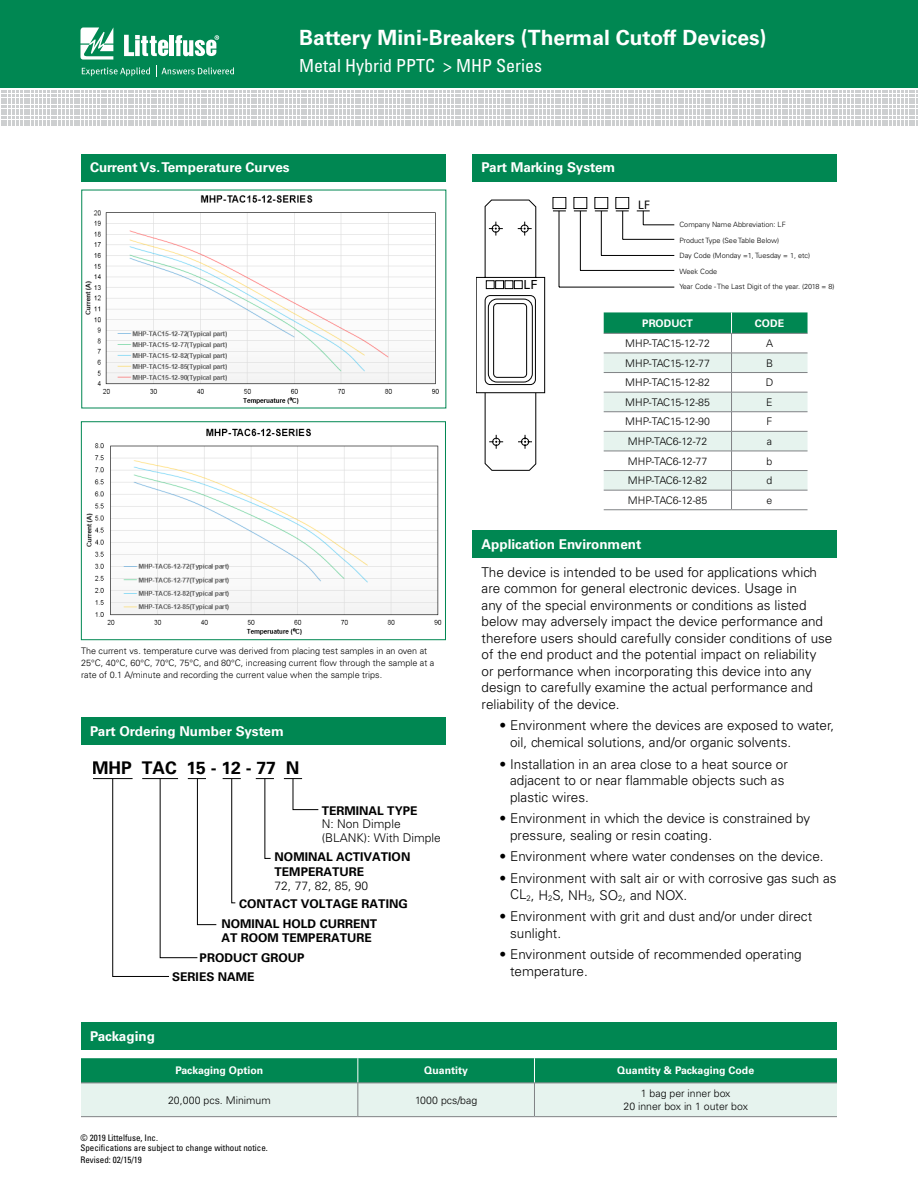
<style>
.page{position:relative;width:918px;height:1188px;background:#fff}
.page>*{position:absolute;margin:0;border:0;box-sizing:border-box;transform-origin:0 0}
.t1{font:700 21px "Univers LT Std";color:#fff}
.t2{font:condensed 18px "Univers LT Std";color:#fff}
.t3{font:700 17.4px "Univers LT Std";color:#000}
.t4{font:300 13.5px/16.5px "Univers LT Std";color:#000}
.t5{font:700 13.5px "Univers LT Std";color:#fff}
.t6{font:12.45px "Myriad Pro";color:#000}
.t7{font:12.45px "Univers LT Std";color:#000}
.t8{font:700 12px/14.4px "Univers LT Std";color:#000}
.t9{font:300 12px/14.4px "Univers LT Std";color:#000}
.t10{font:300 10.5px/12.6px "Univers LT Std";color:#000;text-align:center}
.t11{font:300 10.5px "Univers LT Std";letter-spacing:-.025em;color:#000}
.t12{font:700 10.5px "Univers LT Std";color:#fff}
.t13{font:300 9px/12px "Univers LT Std";color:#000}
.t14{font:condensed 9px/10.8px "Univers LT Std";color:#000}
.t15{font:300 7.2px/15.5px "Univers LT Std";color:#000}
</style>
<div class="page">
<div style="left:0;top:0;width:918px;height:88px;background:#008752"></div>
<svg style="left:1px;top:91px;width:917px;height:35px"></svg>
<svg style="left:80px;top:27px;width:33px;height:33px"></svg>
<hr style="left:170px;top:35px;width:4px;height:21px;background:#fff">
<svg style="left:175px;top:35px;width:44px;height:21px"></svg>
<svg style="left:124px;top:35px;width:44px;height:21px"></svg>
<svg style="left:82px;top:67px;width:68px;height:9px"></svg>
<svg style="left:156px;top:66px;width:78px;height:11px"></svg>
<img style="left:83px;top:189px;width:358px;height:220px">
<img style="left:80px;top:425px;width:366px;height:216px">
<div style="left:81px;top:154px;width:365px;height:27px;background:#008752"></div>
<div style="left:81px;top:422px;width:365px;height:218px;border:1px solid #008752"></div>
<div style="left:472px;top:154px;width:365px;height:27px;background:#008752"></div>
<div style="left:81px;top:1023px;width:756px;height:27px;background:#008752"></div>
<div style="left:81px;top:718px;width:365px;height:27px;background:#008752"></div>
<div style="left:472px;top:531px;width:365px;height:27px;background:#008752"></div>
<hr style="left:94px;top:778px;width:39px;height:1px;background:#000">
<svg style="left:112px;top:778px;width:207px;height:199px"></svg>
<svg style="left:81px;top:1058px;width:756px;height:59px;background:#83c3aa"></svg>
<hr style="left:81px;top:1083px;width:277px;height:1px;background:#808285">
<hr style="left:358px;top:1083px;width:176px;height:1px;background:#808285">
<hr style="left:358px;top:1083px;width:1px;height:33px;background:#808285">
<hr style="left:534px;top:1083px;width:303px;height:1px;background:#808285">
<hr style="left:534px;top:1083px;width:1px;height:33px;background:#808285">
<svg style="left:476px;top:197px;width:332px;height:312px"></svg>
<hr style="left:604px;top:509px;width:128px;height:1px;background:#808285">
<hr style="left:732px;top:509px;width:76px;height:1px;background:#808285">
<h1 class="t1" style="left:299px;top:25px;width:469px">Battery Mini-Breakers (Thermal Cutoff Devices)</h1>
<h2 class="t2" style="left:299px;top:55px;width:244px">Metal Hybrid PPTC &gt; MHP Series</h2>
<p class="t5" style="left:90px;top:160px;width:201px">Current Vs. Temperature Curves</p>
<p class="t5" style="left:482px;top:160px;width:135px">Part Marking System</p>
<p class="t6" style="left:638px;top:197px;width:13px">LF</p>
<p class="t15" style="left:679px;top:217px;width:132px">Company Name Abbreviation: LF<br>Product Type (See Table Below)<br>Day Code (Monday =1, Tuesday = 1, etc)<br>Week Code</p>
<p class="t7" style="left:524px;top:277px;width:15px">LF</p>
<p class="t15" style="left:679px;top:279px;width:156px">Year Code - The Last Digit of the year. (2018 = 8)</p>
<p class="t12" style="left:642px;top:317px;width:52px">PRODUCT</p>
<p class="t12" style="left:755px;top:317px;width:31px">CODE</p>
<p class="t11" style="left:625px;top:337px;width:86px">MHP-TAC15-12-72</p>
<p class="t10" style="left:766px;top:337px;width:9px">A</p>
<p class="t11" style="left:625px;top:356px;width:86px">MHP-TAC15-12-77</p>
<p class="t10" style="left:766px;top:357px;width:9px">B</p>
<p class="t11" style="left:625px;top:376px;width:86px">MHP-TAC15-12-82</p>
<p class="t10" style="left:766px;top:376px;width:9px">D</p>
<p class="t11" style="left:625px;top:396px;width:86px">MHP-TAC15-12-85</p>
<p class="t10" style="left:766px;top:396px;width:8px">E</p>
<p class="t11" style="left:625px;top:415px;width:86px">MHP-TAC15-12-90</p>
<p class="t10" style="left:767px;top:415px;width:7px">F</p>
<p class="t10" style="left:628px;top:435px;width:81px">MHP-TAC6-12-72</p>
<p class="t10" style="left:767px;top:435px;width:7px">a</p>
<p class="t10" style="left:628px;top:455px;width:81px">MHP-TAC6-12-77</p>
<p class="t10" style="left:767px;top:455px;width:7px">b</p>
<p class="t10" style="left:628px;top:474px;width:81px">MHP-TAC6-12-82</p>
<p class="t10" style="left:767px;top:474px;width:7px">d</p>
<p class="t10" style="left:628px;top:494px;width:81px">MHP-TAC6-12-85</p>
<p class="t10" style="left:767px;top:494px;width:7px">e</p>
<p class="t5" style="left:482px;top:537px;width:161px">Application Environment</p>
<p class="t13" style="left:81px;top:645px;width:355px">The current vs. temperature curve was derived from placing test samples in an oven at<br>25°C, 40°C, 60°C, 70°C, 75°C, and 80°C, increasing current flow through the sample at a rate of 0.1 A/minute and recording the current value when the sample trips.</p>
<p class="t5" style="left:90px;top:723px;width:195px">Part Ordering Number System</p>
<p class="t3" style="left:92px;top:757px;width:209px">MHP TAC 15 - 12 - 77 N</p>
<p class="t8" style="left:322px;top:803px;width:97px">TERMINAL TYPE</p>
<p class="t9" style="left:322px;top:816px;width:121px">N: Non Dimple (BLANK): With Dimple</p>
<p class="t8" style="left:275px;top:850px;width:137px">NOMINAL ACTIVATION<br>TEMPERATURE</p>
<p class="t9" style="left:275px;top:879px;width:95px">72, 77, 82, 85, 90</p>
<p class="t8" style="left:221px;top:894px;width:188px;line-height:19.6px;text-indent:18px">CONTACT VOLTAGE RATING<br>NOMINAL HOLD CURRENT</p>
<p class="t8" style="left:221px;top:931px;width:152px">AT ROOM TEMPERATURE</p>
<p class="t8" style="left:172px;top:969px;width:84px">SERIES NAME</p>
<p class="t8" style="left:200px;top:951px;width:107px">PRODUCT GROUP</p>
<p class="t5" style="left:90px;top:1029px;width:67px">Packaging</p>
<p class="t4" style="left:482px;top:564px;width:352px">The device is intended to be used for applications which are common for general electronic devices. Usage in<br>any of the special environments or conditions as listed below may adversely impact the device performance and therefore users should carefully consider conditions of use of the end product and the potential impact on reliability<br>or performance when incorporating this device into any design to carefully examine the actual performance and reliability of the device.</p>
<p class="t4" style="left:510px;top:717px;width:326px;text-indent:-11px">• Environment where the devices are exposed to water, oil, chemical solutions, and/or organic solvents.</p>
<p class="t4" style="left:510px;top:755px;width:279px;text-indent:-11px">• Installation in an area close to a heat source or adjacent to or near flammable objects such as plastic wires.</p>
<p class="t4" style="left:510px;top:810px;width:302px;text-indent:-11px">• Environment in which the device is constrained by pressure, sealing or resin coating.</p>
<p class="t4" style="left:500px;top:848px;width:326px">• Environment where water condenses on the device.</p>
<p class="t4" style="left:510px;top:870px;width:328px;text-indent:-11px">• Environment with salt air or with corrosive gas such as<br>CL<sub>2</sub>, H<sub>2</sub>S, NH<sub>3</sub>, SO<sub>2</sub>, and NOX.</p>
<p class="t4" style="left:510px;top:908px;width:304px;text-indent:-11px">• Environment with grit and dust and/or under direct sunlight.</p>
<p class="t4" style="left:510px;top:946px;width:293px;text-indent:-11px">• Environment outside of recommended operating temperature.</p>
<p class="t12" style="left:175px;top:1065px;width:89px">Packaging Option</p>
<p class="t12" style="left:424px;top:1065px;width:45px">Quantity</p>
<p class="t12" style="left:617px;top:1065px;width:138px">Quantity &amp; Packaging Code</p>
<p class="t10" style="left:168px;top:1094px;width:104px">20,000 pcs. Minimum</p>
<p class="t10" style="left:415px;top:1094px;width:64px">1000 pcs/bag</p>
<p class="t10" style="left:624px;top:1087px;width:126px">1 bag per inner box<br>20 inner box in 1 outer box</p>
<p class="t14" style="left:80px;top:1132px;width:189px">© 2019 Littelfuse, Inc.<br>Specifications are subject to change without notice.</p>
<p class="t14" style="left:80px;top:1155px;width:63px">Revised: 02/15/19</p>
</div>
